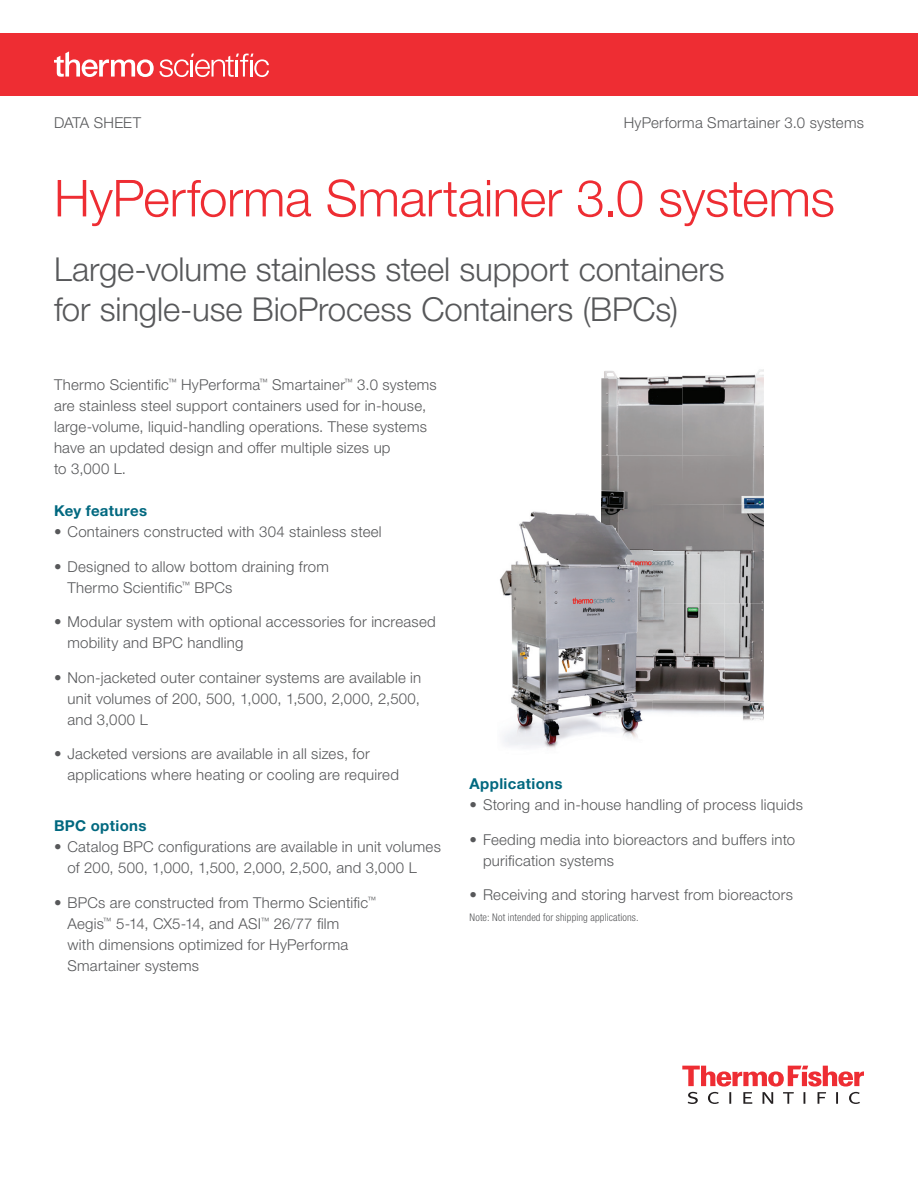
<style>
.page{position:relative;width:918px;height:1188px;background:#fff}
.page>*{position:absolute;margin:0;border:0;box-sizing:border-box;transform-origin:0 0}
.t1{font:300 51px "Helvetica Neue LTW1 G";letter-spacing:-.01em;color:#ee2d33}
.t2{font:300 33px/40.5px "Helvetica Neue LTW1 G";letter-spacing:-.005em;color:#57585a}
.t3{font:300 15px/21px "Helvetica Neue LTW1 G";letter-spacing:.015em;color:#57585a}
.t4{font:700 15px "Helvetica Neue LTW1 G";letter-spacing:.025em;color:#00687f}
.t5{font:300 condensed 10.5px "Helvetica Neue LTW1 G";letter-spacing:.01em;color:#57585a}
</style>
<div class="page">
<svg style="left:682px;top:1066px;width:182px;height:38px"></svg>
<img style="left:601px;top:369px;width:163px;height:135px">
<img style="left:652px;top:504px;width:112px;height:217px">
<img style="left:500px;top:511px;width:101px;height:200px">
<img style="left:504px;top:711px;width:97px;height:37px">
<img style="left:601px;top:499px;width:51px;height:239px">
<div style="left:0;top:33px;width:918px;height:63px;background:#ee2d33"></div>
<svg style="left:54px;top:51px;width:215px;height:26px"></svg>
<p class="t3" style="left:54px;top:112px;width:89px">DATA SHEET</p>
<p class="t3" style="left:624px;top:112px;width:242px">HyPerforma Smartainer 3.0 systems</p>
<h1 class="t1" style="left:54px;top:167px;width:782px">HyPerforma Smartainer 3.0 systems</h1>
<h2 class="t2" style="left:54px;top:249px;width:672px">Large-volume stainless steel support containers for single-use BioProcess Containers (BPCs)</h2>
<p class="t3" style="left:54px;top:374px;width:384px">Thermo Scientific<sup>™</sup> HyPerforma<sup>™</sup> Smartainer<sup>™</sup> 3.0 systems are stainless steel support containers used for in-house, large-volume, liquid-handling operations. These systems have an updated design and offer multiple sizes up<br>to 3,000 L.</p>
<p class="t4" style="left:54px;top:501px;width:95px">Key features</p>
<p class="t3" style="left:54px;top:521px;width:329px">• Containers constructed with 304 stainless steel</p>
<p class="t3" style="left:68px;top:556px;width:263px;text-indent:-14px">• Designed to allow bottom draining from<br>Thermo Scientific<sup>™</sup> BPCs</p>
<p class="t3" style="left:68px;top:611px;width:370px;text-indent:-14px">• Modular system with optional accessories for increased mobility and BPC handling</p>
<p class="t3" style="left:68px;top:667px;width:355px;text-align:justify;text-indent:-14px">• Non-jacketed outer container systems are available in unit volumes of 200, 500, 1,000, 1,500, 2,000, 2,500, and 3,000 L</p>
<p class="t3" style="left:68px;top:743px;width:333px;text-indent:-14px">• Jacketed versions are available in all sizes, for applications where heating or cooling are required</p>
<p class="t4" style="left:54px;top:816px;width:94px">BPC options</p>
<p class="t3" style="left:68px;top:836px;width:375px;text-indent:-14px">• Catalog BPC configurations are available in unit volumes of 200, 500, 1,000, 1,500, 2,000, 2,500, and 3,000 L</p>
<p class="t3" style="left:68px;top:892px;width:310px;text-indent:-13px">• BPCs are constructed from Thermo Scientific<sup>™ </sup>Aegis<sup>™</sup> 5-14, CX5-14, and ASI<sup>™</sup> 26/77 film<br>with dimensions optimized for HyPerforma Smartainer systems</p>
<p class="t4" style="left:470px;top:774px;width:95px">Applications</p>
<p class="t3" style="left:470px;top:794px;width:335px">• Storing and in-house handling of process liquids</p>
<p class="t3" style="left:483px;top:829px;width:314px;text-indent:-14px">• Feeding media into bioreactors and buffers into purification systems</p>
<p class="t3" style="left:470px;top:884px;width:325px">• Receiving and storing harvest from bioreactors</p>
<p class="t5" style="left:470px;top:911px;width:171px">Note: Not intended for shipping applications.</p>
</div>
